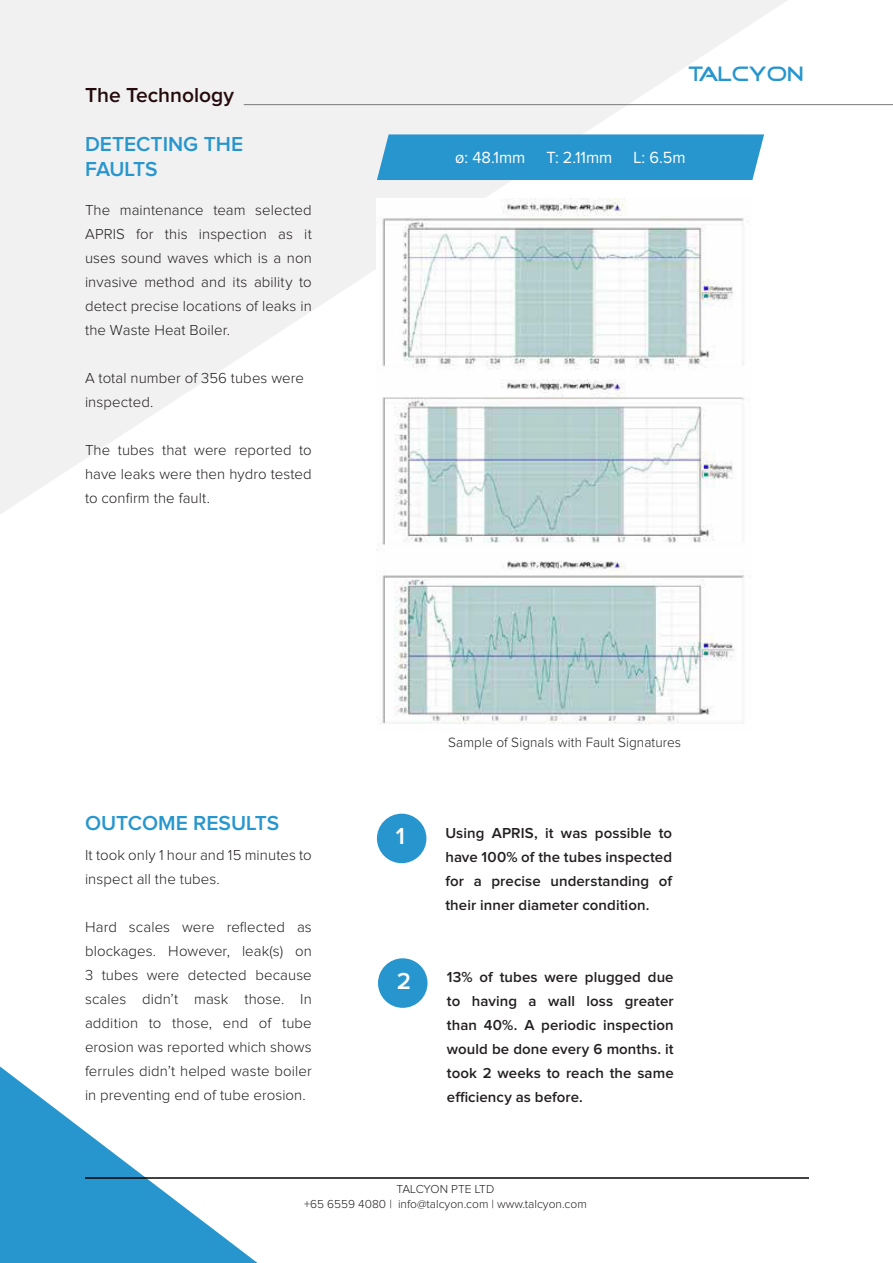
<style>
.page{position:relative;width:893px;height:1263px;background:#fff}
.page>*{position:absolute;margin:0;border:0;box-sizing:border-box;transform-origin:0 0}
.t1{font:600 24px "Proxima Nova";color:#fff}
.t2{font:600 21px "Proxima Nova";color:#2796ce}
.t3{font:600 21px "Proxima Nova";color:#240a0c}
.t4{font:21px "Good Times";color:#2796ce}
.t5{font:16.8px "Proxima Nova";color:#fff}
.t6{font:300 15px/24px "Proxima Nova";letter-spacing:.005em;color:#231f20;text-align:justify}
.t7{font:600 15px/24px "Proxima Nova";letter-spacing:.005em;color:#231f20;text-align:justify}
.t8{font:300 13.95px "Proxima Nova";letter-spacing:.01em;color:#231f20}
.t9{font:300 12px "Proxima Nova";color:#231f20}
</style>
<div class="page">
<svg style="left:0;top:0;width:808px;height:514px;fill:#f1f1f1"></svg>
<img style="left:377px;top:198px;width:375px;height:526px">
<div style="left:377px;top:134px;width:387px;height:46px;background:#2796ce"></div>
<svg style="left:0;top:1066px;width:258px;height:197px"></svg>
<hr style="left:244px;top:104px;width:649px;height:1px;background:#78797a">
<div style="left:377px;top:814px;width:49px;height:49px;background:#2796ce;border-radius:50%"></div>
<div style="left:378px;top:958px;width:49px;height:50px;background:#2796ce;border-radius:50%"></div>
<img style="left:85px;top:1178px;width:723px;height:1px">
<p class="t3" style="left:85px;top:85px;width:151px">The Technology</p>
<p class="t2" style="left:85px;top:134px;width:160px">DETECTING THE</p>
<p class="t2" style="left:85px;top:160px;width:74px">FAULTS</p>
<p class="t6" style="left:85px;top:199px;width:228px">The maintenance team selected APRIS for this inspection as it uses sound waves which is a non invasive method and its ability to detect precise locations of leaks in the Waste Heat Boiler.</p>
<p class="t6" style="left:85px;top:367px;width:220px">A total number of 356 tubes were</p>
<p class="t6" style="left:85px;top:391px;width:70px">inspected.</p>
<p class="t6" style="left:85px;top:439px;width:228px">The tubes that were reported to have leaks were then hydro tested to confirm the fault.</p>
<p class="t4" style="left:689px;top:64px;width:118px">TALCYON</p>
<p class="t5" style="left:455px;top:149px;width:72px">ø: 48.1mm</p>
<p class="t5" style="left:547px;top:149px;width:67px">T: 2.11mm</p>
<p class="t5" style="left:634px;top:149px;width:54px">L: 6.5m</p>
<p class="t2" style="left:85px;top:814px;width:196px">OUTCOME RESULTS</p>
<p class="t6" style="left:85px;top:844px;width:228px">It took only 1 hour and 15 minutes to inspect all the tubes.</p>
<p class="t6" style="left:85px;top:916px;width:228px">Hard scales were reflected as blockages. However, leak(s) on 3 tubes were detected because scales didn’t mask those. In addition to those, end of tube erosion was reported which shows ferrules didn’t helped waste boiler in preventing end of tube erosion.</p>
<p class="t1" style="left:396px;top:825px;width:11px">1</p>
<p class="t1" style="left:397px;top:970px;width:16px">2</p>
<p class="t8" style="left:448px;top:735px;width:235px">Sample of Signals with Fault Signatures</p>
<p class="t7" style="left:445px;top:821px;width:228px">Using APRIS, it was possible to have 100% of the tubes inspected for a precise understanding of their inner diameter condition.</p>
<p class="t7" style="left:447px;top:965px;width:228px">13% of tubes were plugged due to having a wall loss greater than 40%. A periodic inspection would be done every 6 months. it took 2 weeks to reach the same efficiency as before.</p>
<p class="t9" style="left:397px;top:1184px;width:99px">TALCYON PTE LTD</p>
<p class="t9" style="left:304px;top:1198px;width:284px">+65 6559 4080 | info@talcyon.com | www.talcyon.com</p>
</div>
